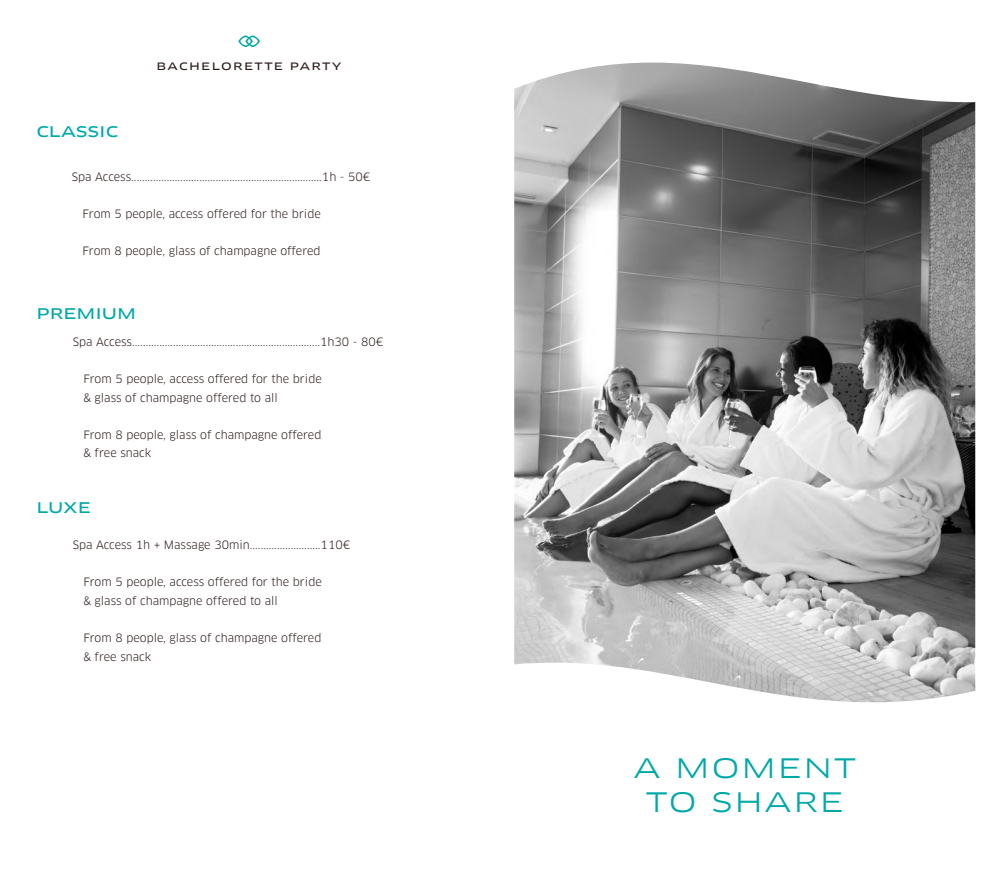
<style>
.page{position:relative;width:993px;height:886px;background:#fff}
.page>*{position:absolute;margin:0;border:0;box-sizing:border-box;transform-origin:0 0}
.t1{font:26.25px/33.8px "Clan OT Extd";letter-spacing:.05em;color:#00a8a8;text-align:center}
.t2{font:14.38px "Clan OT Extd News";color:#00a8a8}
.t3{font:11.25px/18.5px "Clan OT";color:#2b1c1b}
.t4{font:10px "Clan OT Extd News";letter-spacing:.13em;color:#2b1c1b}
</style>
<div class="page">
<svg style="left:238px;top:35px;width:22px;height:12px"></svg>
<img style="left:514px;top:63px;width:460px;height:639px">
<p class="t2" style="left:36px;top:123px;width:83px">CLASSIC</p>
<p class="t4" style="left:157px;top:60px;width:186px">BACHELORETTE PARTY</p>
<p class="t3" style="left:72px;top:167px;width:300px">Spa Access......................................................................1h - 50€</p>
<p class="t3" style="left:82px;top:204px;width:240px">From 5 people, access offered for the bride</p>
<p class="t3" style="left:82px;top:241px;width:239px">From 8 people, glass of champagne offered</p>
<p class="t2" style="left:36px;top:305px;width:101px">PREMIUM</p>
<p class="t3" style="left:73px;top:333px;width:312px">Spa Access.....................................................................1h30 - 80€</p>
<p class="t3" style="left:83px;top:370px;width:240px">From 5 people, access offered for the bride &amp; glass of champagne offered to all</p>
<p class="t3" style="left:83px;top:425px;width:239px">From 8 people, glass of champagne offered &amp; free snack</p>
<p class="t2" style="left:36px;top:499px;width:56px">LUXE</p>
<p class="t3" style="left:73px;top:536px;width:279px">Spa Access 1h + Massage 30min..........................110€</p>
<p class="t3" style="left:83px;top:573px;width:240px">From 5 people, access offered for the bride &amp; glass of champagne offered to all</p>
<p class="t3" style="left:83px;top:629px;width:239px">From 8 people, glass of champagne offered &amp; free snack</p>
<h1 class="t1" style="left:633px;top:752px;width:224px">A MOMENT<br>TO SHARE</h1>
</div>
